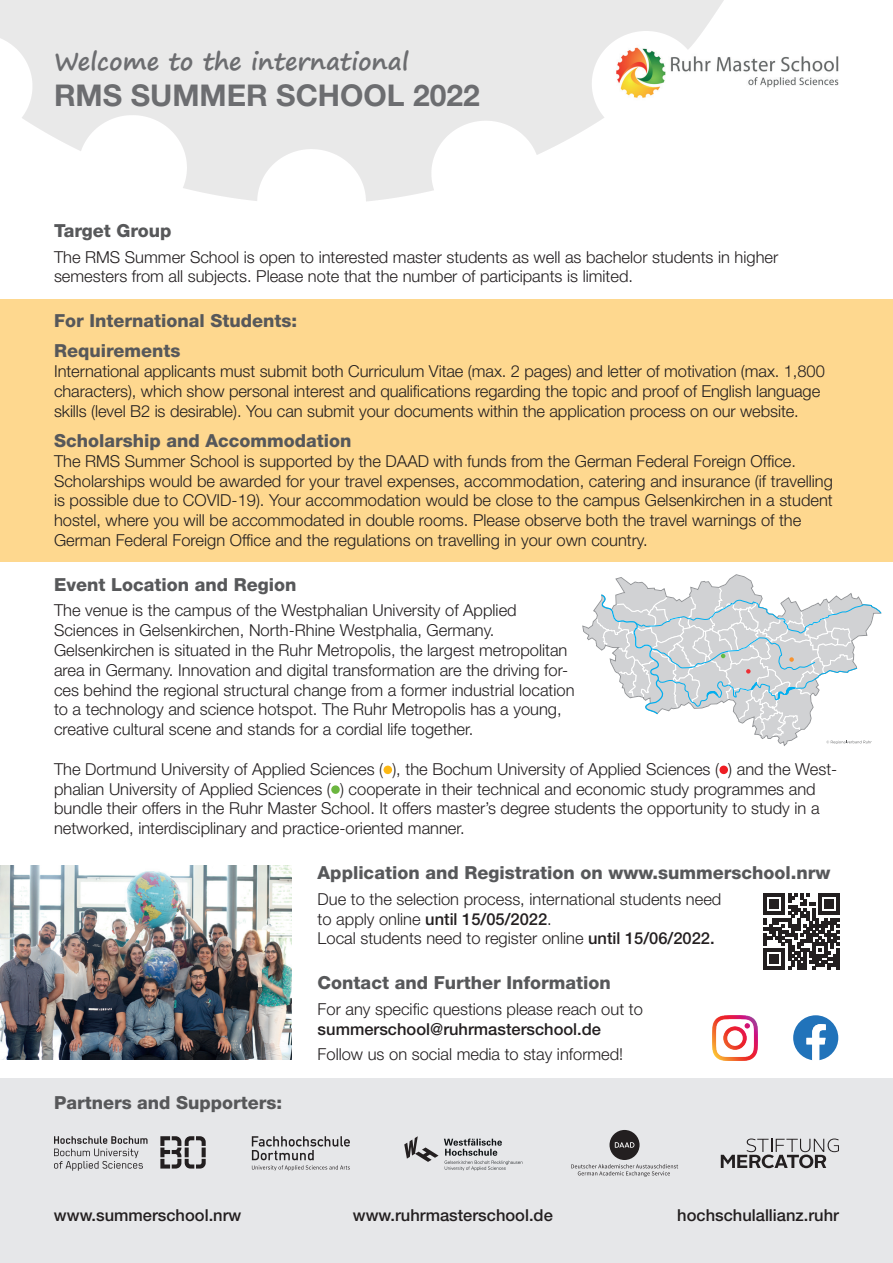
<style>
.page{position:relative;width:893px;height:1263px;background:#fff}
.page>*{position:absolute;margin:0;border:0;box-sizing:border-box;transform-origin:0 0}
.t1{font:700 30px "Helvetica Neue LT Pro";color:#6c6d70}
.t2{font:700 24px "Segoe Print";color:#6c6d70}
.t3{font:800 18px/30px "Helvetica Neue LT Pro";color:#57585a}
.t4{font:300 16.5px/19.8px "Helvetica Neue LT Pro";color:#231f20}
.t5{font:500 16.5px "Helvetica Neue LT Pro";color:#231f20}
.s1{font-weight:500}
</style>
<div class="page">
<div style="left:0;top:1078px;width:893px;height:185px;background:#e6e7e9"></div>
<div style="left:0;top:299px;width:893px;height:262px;background:#fed88f"></div>
<img style="left:743px;top:56px;width:96px;height:32px">
<img style="left:0;top:0;width:742px;height:202px">
<img style="left:0;top:865px;width:291px;height:195px">
<svg style="left:793px;top:1015px;width:45px;height:45px"></svg>
<img style="left:713px;top:1015px;width:45px;height:45px">
<svg style="left:721px;top:1138px;width:118px;height:30px"></svg>
<svg style="left:404px;top:1136px;width:118px;height:35px"></svg>
<svg style="left:252px;top:1136px;width:98px;height:35px"></svg>
<div style="left:609px;top:1130px;width:31px;height:30px;background:#231f20;border-radius:50%"></div>
<svg style="left:615px;top:1142px;width:19px;height:6px"></svg>
<svg style="left:571px;top:1164px;width:107px;height:13px"></svg>
<svg style="left:54px;top:1136px;width:94px;height:35px"></svg>
<svg style="left:160px;top:1136px;width:46px;height:32px"></svg>
<svg style="left:582px;top:574px;width:300px;height:172px"></svg>
<div style="left:384px;top:766px;width:8px;height:8px;background:#fcb814;border-radius:50%"></div>
<div style="left:719px;top:766px;width:9px;height:8px;background:#ee1d23;border-radius:50%"></div>
<div style="left:331px;top:785px;width:9px;height:9px;background:#6cb640;border-radius:50%"></div>
<svg style="left:764px;top:893px;width:76px;height:77px"></svg>
<h2 class="t2" style="left:54px;top:40px;width:356px">Welcome to the international</h2>
<h1 class="t1" style="left:54px;top:77px;width:427px">RMS SUMMER SCHOOL 2022</h1>
<p class="t3" style="left:54px;top:216px;width:119px">Target Group</p>
<p class="t4" style="left:54px;top:247px;width:726px">The RMS Summer School is open to interested master students as well as bachelor students in higher semesters from all subjects. Please note that the number of participants is limited.</p>
<p class="t3" style="left:54px;top:306px;width:245px">For International Students:<br>Requirements</p>
<p class="t4" style="left:54px;top:361px;width:772px">International applicants must submit both Curriculum Vitae (max. 2 pages) and letter of motivation (max. 1,800 characters), which show personal interest and qualifications regarding the topic and proof of English language skills (level B2 is desirable). You can submit your documents within the application process on our website.</p>
<p class="t3" style="left:54px;top:425px;width:299px">Scholarship and Accommodation</p>
<p class="t4" style="left:54px;top:451px;width:780px">The RMS Summer School is supported by the DAAD with funds from the German Federal Foreign Office.<br>Scholarships would be awarded for your travel expenses, accommodation, catering and insurance (if travelling is possible due to COVID-19). Your accommodation would be close to the campus Gelsenkirchen in a student hostel, where you will be accommodated in double rooms. Please observe both the travel warnings of the German Federal Foreign Office and the regulations on travelling in your own country.</p>
<p class="t3" style="left:54px;top:569px;width:244px">Event Location and Region</p>
<p class="t4" style="left:54px;top:600px;width:522px">The venue is the campus of the Westphalian University of Applied Sciences in Gelsenkirchen, North-Rhine Westphalia, Germany.<br>Gelsenkirchen is situated in the Ruhr Metropolis, the largest metropolitan area in Germany. Innovation and digital transformation are the driving for&shy;ces behind the regional structural change from a former industrial location to a technology and science hotspot. The Ruhr Metropolis has a young, creative cultural scene and stands for a cordial life together.</p>
<p class="t4" style="left:54px;top:759px;width:785px">The Dortmund University of Applied Sciences ( ), the Bochum University of Applied Sciences ( ) and the West&shy;phalian University of Applied Sciences ( ) cooperate in their technical and economic study programmes and bundle their offers in the Ruhr Master School. It offers master’s degree students the opportunity to study in a networked, interdisciplinary and practice-oriented manner.</p>
<p class="t3" style="left:318px;top:858px;width:514px">Application and Registration on www.summerschool.nrw</p>
<p class="t4" style="left:318px;top:889px;width:405px">Due to the selection process, international students need to apply online <span class="s1">until 15/05/2022</span>.<br>Local students need to register online <span class="s1">until 15/06/2022.</span></p>
<p class="t3" style="left:318px;top:968px;width:295px">Contact and Further Information</p>
<p class="t4" style="left:318px;top:999px;width:327px">For any specific questions please reach out to</p>
<p class="t5" style="left:318px;top:1019px;width:285px">summerschool@ruhrmasterschool.de</p>
<p class="t4" style="left:318px;top:1044px;width:307px">Follow us on social media to stay informed!</p>
<p class="t3" style="left:54px;top:1088px;width:230px">Partners and Supporters:</p>
<p class="t5" style="left:54px;top:1206px;width:189px">www.summerschool.nrw</p>
<p class="t5" style="left:353px;top:1206px;width:201px">www.ruhrmasterschool.de</p>
<p class="t5" style="left:677px;top:1206px;width:163px">hochschulallianz.ruhr</p>
</div>
